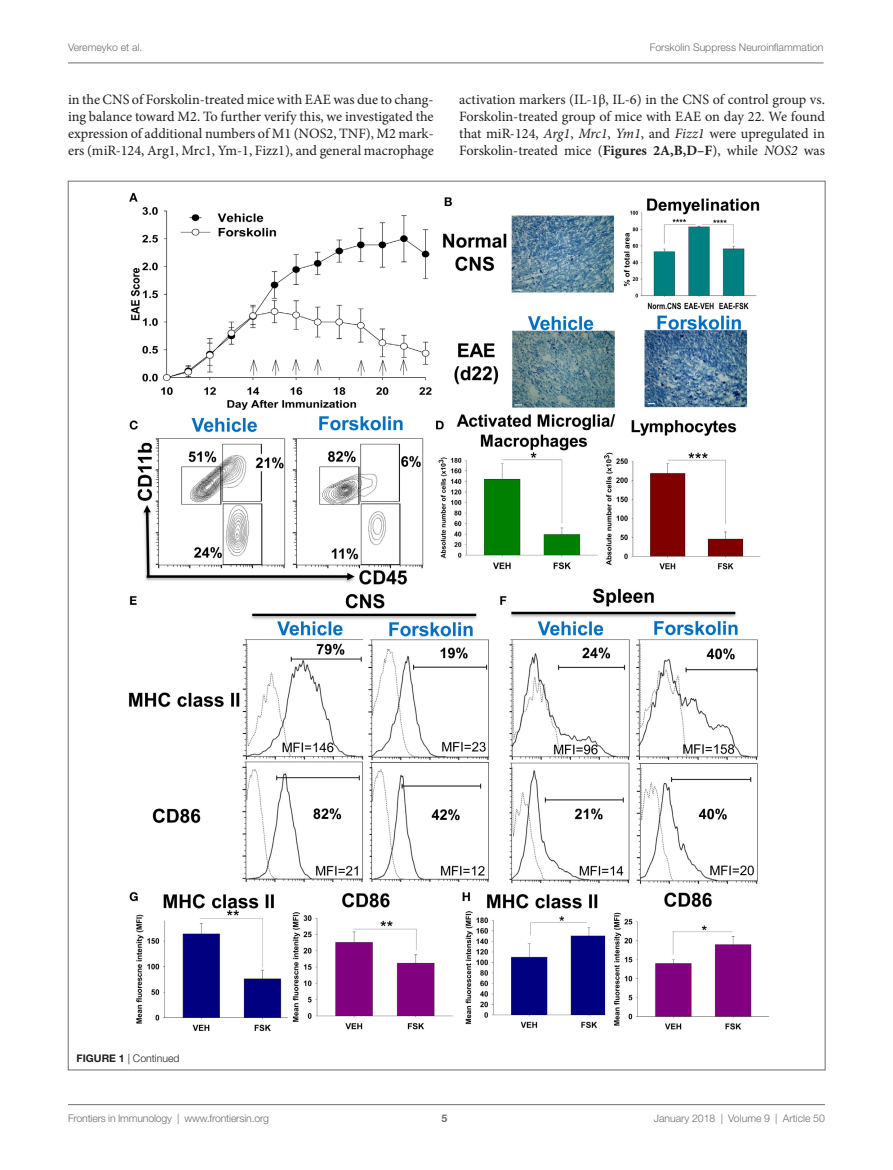
<style>
.page{position:relative;width:893px;height:1170px;background:#fff}
.page>*{position:absolute;margin:0;border:0;box-sizing:border-box;transform-origin:0 0}
.t1{font:14.25px/17.2px "Minion Pro";color:#231f20;text-align:justify}
.t2{font:300 10.5px "Helvetica Neue LT Std";color:#6c6d70}
.t3{font:300 10.5px "Helvetica Neue LT Std";color:#231f20}
.t4{font:700 10.5px "Helvetica Neue LT Std";color:#6c6d70}
.s1{font-family:"STIX General"}
.s2{font-style:italic}
.s3{font-weight:700}
</style>
<div class="page">
<img style="left:129px;top:192px;width:641px;height:839px">
<hr style="left:68px;top:1104px;width:757px;height:1px;background:#6c6d70">
<hr style="left:68px;top:63px;width:755px;height:1px;background:#6c6d70">
<p class="t2" style="left:68px;top:41px;width:76px">Veremeyko et al.</p>
<p class="t2" style="left:650px;top:41px;width:175px">Forskolin Suppress Neuroinflammation</p>
<p class="t1" style="left:68px;top:90px;width:367px">in the CNS of Forskolin-treated mice with EAE was due to chang&shy;ing balance toward M2. To further verify this, we investigated the expression of additional numbers of M1 (NOS2, TNF), M2 mark&shy;ers (miR-124, Arg1, Mrc1, Ym-1, Fizz1), and general macrophage</p>
<p class="t1" style="left:459px;top:90px;width:367px">activation markers (IL-1<span class="s1">β</span>, IL-6) in the CNS of control group vs.<br>Forskolin-treated group of mice with EAE on day 22. We found that miR-124, <span class="s2">Arg1</span>, <span class="s2">Mrc1</span>, <span class="s2">Ym1</span>, and <span class="s2">Fizz1</span> were upregulated in Forskolin-treated mice (<span class="s3">Figures 2A,B,D–F</span>), while <span class="s2">NOS2</span> was</p>
<p class="t3" style="left:77px;top:1051px;width:105px"><span class="s3">FIGURE 1</span> | Continued</p>
<p class="t2" style="left:68px;top:1111px;width:203px">Frontiers in Immunology | www.frontiersin.org</p>
<p class="t2" style="left:654px;top:1111px;width:173px">January 2018 | Volume 9 | Article 50</p>
<p class="t4" style="left:441px;top:1111px;width:7px">5</p>
</div>
